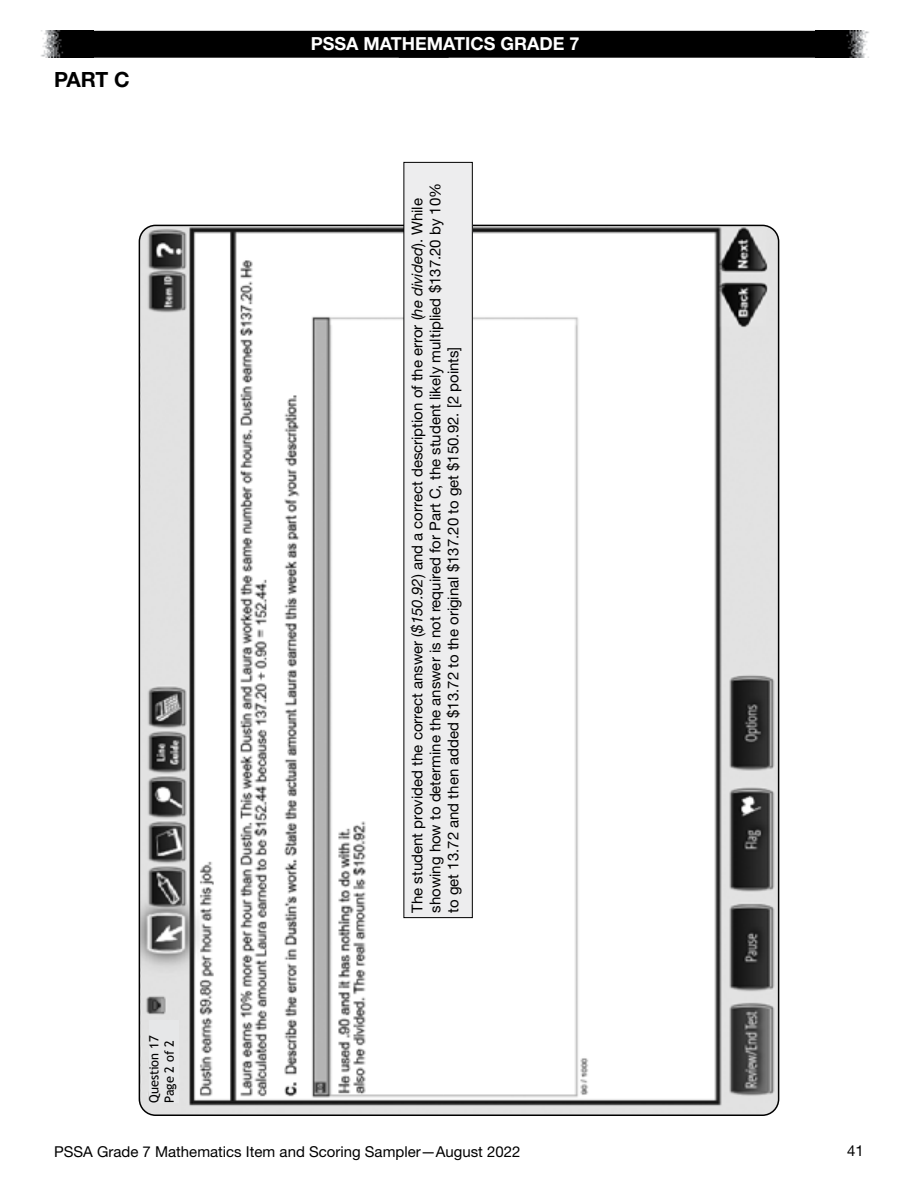
<style>
.page{position:relative;width:918px;height:1188px;background:#fff}
.page>*{position:absolute;margin:0;border:0;box-sizing:border-box;transform-origin:0 0}
.t1{font:700 21px "Helvetica Neue LT Std";color:#000}
.t2{font:700 18px "Helvetica Neue LT Std";color:#fff}
.t3{font:15px/18px "Helvetica Neue LT Std";color:#000}
.t4{font:12.75px/15.3px "Trebuchet MS";color:#000}
.s1{font-style:italic}
</style>
<div class="page">
<img style="left:41px;top:31px;width:53px;height:27px">
<img style="left:816px;top:31px;width:53px;height:27px">
<div style="left:94px;top:31px;width:722px;height:27px;background:#000"></div>
<img style="left:139px;top:225px;width:640px;height:890px">
<div style="left:149px;top:1020px;width:30px;height:83px;background:#e6e7e8"></div>
<div style="left:404px;top:162px;width:68px;height:756px;background:#ededee"></div>
<div style="left:404px;top:162px;width:69px;height:756px;border:1px solid #000"></div>
<p class="t1" style="left:54px;top:67px;width:77px">PART C</p>
<p class="t4" style="left:146px;top:1103px;width:69px;rotate:-90deg">Question 17<br>Page 2 of 2</p>
<p class="t2" style="left:311px;top:33px;width:270px">PSSA MATHEMATICS GRADE 7</p>
<p class="t3" style="left:408px;top:913px;width:731px;rotate:-90deg">The student provided the correct answer (<span class="s1">$150.92</span>) and a correct description of the error (<span class="s1">he divided</span>) . While showing how to determine the answer is not required for Part C, the student likely multiplied $137 .20 by 10% to get 13 .72 and then added $13 .72 to the original $137 .20 to get $150 .92 . [2 points]</p>
<p class="t3" style="left:54px;top:1142px;width:468px">PSSA Grade 7 Mathematics Item and Scoring Sampler—August 2022</p>
<p class="t3" style="left:847px;top:1142px;width:18px">41</p>
</div>
